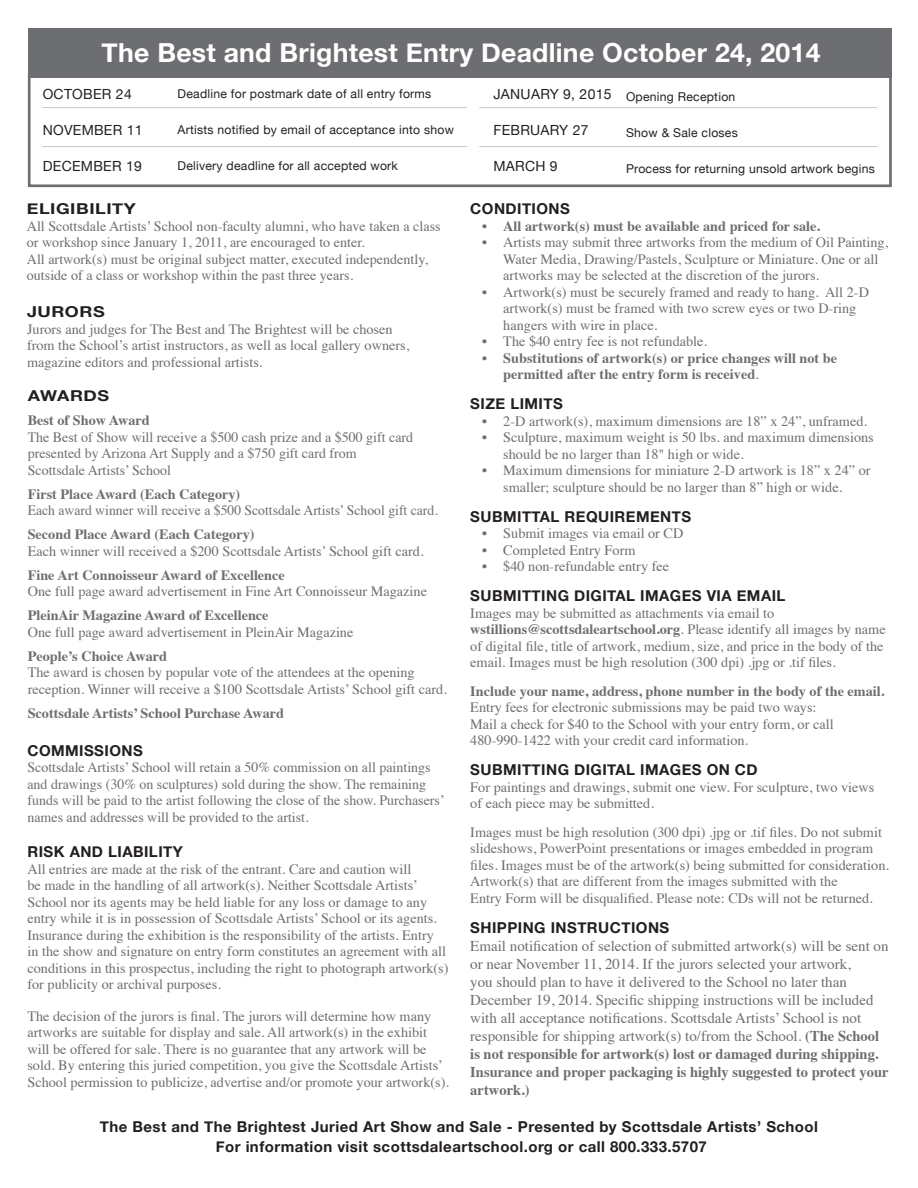
<style>
.page{position:relative;width:918px;height:1188px;background:#fff}
.page>*{position:absolute;margin:0;border:0;box-sizing:border-box;transform-origin:0 0}
.t1{font:700 26.25px "Helvetica Neue";letter-spacing:.01em;color:#fff}
.t2{font:15px/18px "Times";color:#6d6e71}
.t3{font:700 15px "Helvetica Neue";letter-spacing:.03em;color:#231f20}
.t4{font:700 15px "Helvetica Neue";letter-spacing:.03em;color:#231f20;scale:1.2 1}
.t5{font:14.25px/16.5px "Times";color:#6d6e71}
.t6{font:700 14.25px/16.5px "Times";color:#6d6e71}
.t7{font:14.25px "Times";color:#6d6e71;scale:.96 1}
.t8{font:13.95px "Helvetica Neue";letter-spacing:.02em;color:#231f20}
.t9{font:12.15px "Helvetica Neue";letter-spacing:.02em;color:#231f20}
.s1{font-weight:400}
.s2{font-weight:700}
</style>
<div class="page">
<div style="left:28px;top:74px;width:864px;height:113px;border:3px solid #6d6e71"></div>
<div style="left:28px;top:28px;width:864px;height:50px;background:#6d6e71"></div>
<hr style="left:42px;top:107px;width:835px;height:1px;background:#cac6ca">
<hr style="left:42px;top:146px;width:835px;height:1px;background:#cac6ca">
<div style="left:467px;top:85px;width:12px;height:82px;background:#fff"></div>
<p class="t1" style="left:102px;top:29px;width:720px">The Best and Brightest Entry Deadline October 24, 2014</p>
<p class="t8" style="left:43px;top:82px;width:91px">OCTOBER 24</p>
<p class="t8" style="left:43px;top:118px;width:101px">NOVEMBER 11</p>
<p class="t8" style="left:43px;top:154px;width:101px">DECEMBER 19</p>
<p class="t9" style="left:178px;top:83px;width:255px">Deadline for postmark date of all entry forms</p>
<p class="t9" style="left:178px;top:119px;width:278px">Artists notified by email of acceptance into show</p>
<p class="t9" style="left:178px;top:155px;width:222px">Delivery deadline for all accepted work</p>
<p class="t8" style="left:493px;top:82px;width:120px">JANUARY 9, 2015</p>
<p class="t8" style="left:493px;top:118px;width:97px">FEBRUARY 27</p>
<p class="t8" style="left:493px;top:154px;width:66px">MARCH 9</p>
<p class="t9" style="left:626px;top:87px;width:111px">Opening Reception</p>
<p class="t9" style="left:626px;top:123px;width:113px">Show &amp; Sale closes</p>
<p class="t9" style="left:626px;top:159px;width:250px">Process for returning unsold artwork begins</p>
<p class="t4" style="left:27px;top:195px;width:92px">ELIGIBILITY</p>
<p class="t5" style="left:27px;top:216px;width:415px">All Scottsdale Artists’ School non-faculty alumni, who have taken a class or workshop since January 1, 2011, are encouraged to enter.</p>
<p class="t5" style="left:27px;top:249px;width:403px">All artwork(s) must be original subject matter, executed independently, outside of a class or workshop within the past three years.</p>
<p class="t3" style="left:470px;top:195px;width:101px">CONDITIONS</p>
<p class="t6" style="left:482px;top:216px;width:339px"><span class="s1">•</span> All artwork(s) must be available and priced for sale.</p>
<p class="t5" style="left:503px;top:233px;width:386px;text-indent:-21px">• Artists may submit three artworks from the medium of Oil Painting,<br>Water Media, Drawing/Pastels, Sculpture or Miniature. One or all artworks may be selected at the discretion of the jurors.</p>
<p class="t5" style="left:503px;top:282px;width:367px;text-indent:-21px">• Artwork(s) must be securely framed and ready to hang. All 2-D artwork(s) must be framed with two screw eyes or two D-ring hangers with wire in place.</p>
<p class="t5" style="left:482px;top:332px;width:226px">• The $40 entry fee is not refundable.</p>
<p class="t6" style="left:503px;top:348px;width:335px;text-indent:-21px"><span class="s1">•</span> Substitutions of artwork(s) or price changes will not be permitted after the entry form is received<span class="s1">.</span></p>
<p class="t3" style="left:470px;top:390px;width:94px">SIZE LIMITS</p>
<p class="t5" style="left:482px;top:411px;width:386px">• 2-D artwork(s), maximum dimensions are 18” x 24”, unframed.</p>
<p class="t5" style="left:503px;top:428px;width:372px;text-indent:-21px">• Sculpture, maximum weight is 50 lbs. and maximum dimensions should be no larger than 18" high or wide.</p>
<p class="t5" style="left:482px;top:461px;width:390px;text-align:center">• Maximum dimensions for miniature 2-D artwork is 18” x 24” or smaller; sculpture should be no larger than 8” high or wide.</p>
<p class="t3" style="left:470px;top:503px;width:222px">SUBMITTAL REQUIREMENTS</p>
<p class="t5" style="left:482px;top:524px;width:203px">• Submit images via email or CD</p>
<p class="t5" style="left:482px;top:540px;width:155px">• Completed Entry Form</p>
<p class="t5" style="left:482px;top:557px;width:188px">• $40 non-refundable entry fee</p>
<p class="t3" style="left:470px;top:582px;width:317px">SUBMITTING DIGITAL IMAGES VIA EMAIL</p>
<p class="t5" style="left:470px;top:603px;width:305px">Images may be submitted as attachments via email to</p>
<p class="t5" style="left:470px;top:620px;width:417px"><span class="s2">wstillions@scottsdaleartschool.org</span>. Please identify all images by name of digital file, title of artwork, medium, size, and price in the body of the email. Images must be high resolution (300 dpi) .jpg or .tif files.</p>
<p class="t6" style="left:470px;top:681px;width:416px">Include your name, address, phone number in the body of the email.</p>
<p class="t5" style="left:470px;top:698px;width:348px">Entry fees for electronic submissions may be paid two ways:</p>
<p class="t5" style="left:470px;top:714px;width:365px">Mail a check for $40 to the School with your entry form, or call</p>
<p class="t5" style="left:470px;top:731px;width:279px">480-990-1422 with your credit card information.</p>
<p class="t3" style="left:470px;top:756px;width:289px">SUBMITTING DIGITAL IMAGES ON CD</p>
<p class="t5" style="left:470px;top:777px;width:405px">For paintings and drawings, submit one view. For sculpture, two views</p>
<p class="t5" style="left:470px;top:794px;width:185px">of each piece may be submitted.</p>
<p class="t5" style="left:470px;top:822px;width:413px">Images must be high resolution (300 dpi) .jpg or .tif files. Do not submit</p>
<p class="t5" style="left:470px;top:839px;width:420px">slideshows, PowerPoint presentations or images embedded in program files. Images must be of the artwork(s) being submitted for consideration.<br>Artwork(s) that are different from the images submitted with the</p>
<p class="t5" style="left:470px;top:888px;width:404px">Entry Form will be disqualified. Please note: CDs will not be returned.</p>
<p class="t3" style="left:470px;top:914px;width:200px">SHIPPING INSTRUCTIONS</p>
<p class="t2" style="left:470px;top:935px;width:420px">Email notification of selection of submitted artwork(s) will be sent on or near November 11, 2014. If the jurors selected your artwork,</p>
<p class="t2" style="left:470px;top:971px;width:420px">you should plan to have it delivered to the School no later than December 19, 2014. Specific shipping instructions will be included with all acceptance notifications. Scottsdale Artists’ School is not responsible for shipping artwork(s) to/from the School. <span class="s2">(The School is not responsible for artwork(s) lost or damaged during shipping.<br>Insurance and proper packaging is highly suggested to protect your artwork.)</span></p>
<p class="t4" style="left:27px;top:298px;width:66px">JURORS</p>
<p class="t5" style="left:27px;top:320px;width:367px">Jurors and judges for The Best and The Brightest will be chosen</p>
<p class="t5" style="left:27px;top:336px;width:384px">from the School’s artist instructors, as well as local gallery owners,</p>
<p class="t5" style="left:27px;top:353px;width:237px">magazine editors and professional artists.</p>
<p class="t4" style="left:28px;top:382px;width:69px">AWARDS</p>
<p class="t6" style="left:28px;top:411px;width:124px">Best of Show Award</p>
<p class="t5" style="left:28px;top:427px;width:387px">The Best of Show will receive a $500 cash prize and a $500 gift card</p>
<p class="t5" style="left:28px;top:444px;width:330px">presented by Arizona Art Supply and a $750 gift card from</p>
<p class="t5" style="left:28px;top:460px;width:145px">Scottsdale Artists’ School</p>
<p class="t6" style="left:28px;top:484px;width:214px">First Place Award (Each Category)</p>
<p class="t7" style="left:28px;top:497px;width:429px">Each award winner will receive a $500 Scottsdale Artists’ School gift card.</p>
<p class="t6" style="left:28px;top:525px;width:228px">Second Place Award (Each Category)</p>
<p class="t5" style="left:28px;top:541px;width:397px">Each winner will received a $200 Scottsdale Artists’ School gift card.</p>
<p class="t6" style="left:28px;top:565px;width:259px">Fine Art Connoisseur Award of Excellence</p>
<p class="t5" style="left:28px;top:582px;width:401px">One full page award advertisement in Fine Art Connoisseur Magazine</p>
<p class="t6" style="left:28px;top:606px;width:242px">PleinAir Magazine Award of Excellence</p>
<p class="t5" style="left:28px;top:622px;width:327px">One full page award advertisement in PleinAir Magazine</p>
<p class="t6" style="left:28px;top:646px;width:141px">People’s Choice Award</p>
<p class="t5" style="left:28px;top:663px;width:421px">The award is chosen by popular vote of the attendees at the opening reception. Winner will receive a $100 Scottsdale Artists’ School gift card.</p>
<p class="t6" style="left:28px;top:703px;width:258px">Scottsdale Artists’ School Purchase Award</p>
<p class="t3" style="left:27px;top:737px;width:117px">COMMISSIONS</p>
<p class="t5" style="left:27px;top:758px;width:419px">Scottsdale Artists’ School will retain a 50% commission on all paintings and drawings (30% on sculptures) sold during the show. The remaining funds will be paid to the artist following the close of the show. Purchasers’ names and addresses will be provided to the artist.</p>
<p class="t3" style="left:27px;top:838px;width:157px">RISK AND LIABILITY</p>
<p class="t5" style="left:27px;top:859px;width:423px">All entries are made at the risk of the entrant. Care and caution will<br>be made in the handling of all artwork(s). Neither Scottsdale Artists’ School nor its agents may be held liable for any loss or damage to any entry while it is in possession of Scottsdale Artists’ School or its agents.<br>Insurance during the exhibition is the responsibility of the artists. Entry in the show and signature on entry form constitutes an agreement with all conditions in this prospectus, including the right to photograph artwork(s) for publicity or archival purposes.</p>
<p class="t5" style="left:27px;top:1006px;width:423px">The decision of the jurors is final. The jurors will determine how many artworks are suitable for display and sale. All artwork(s) in the exhibit will be offered for sale. There is no guarantee that any artwork will be sold. By entering this juried competition, you give the Scottsdale Artists’ School permission to publicize, advertise and/or promote your artwork(s).</p>
<p class="t3" style="left:100px;top:1113px;width:720px">The Best and The Brightest Juried Art Show and Sale - Presented by Scottsdale Artists’ School</p>
<p class="t3" style="left:216px;top:1133px;width:493px">For information visit scottsdaleartschool.org or call 800.333.5707</p>
</div>
